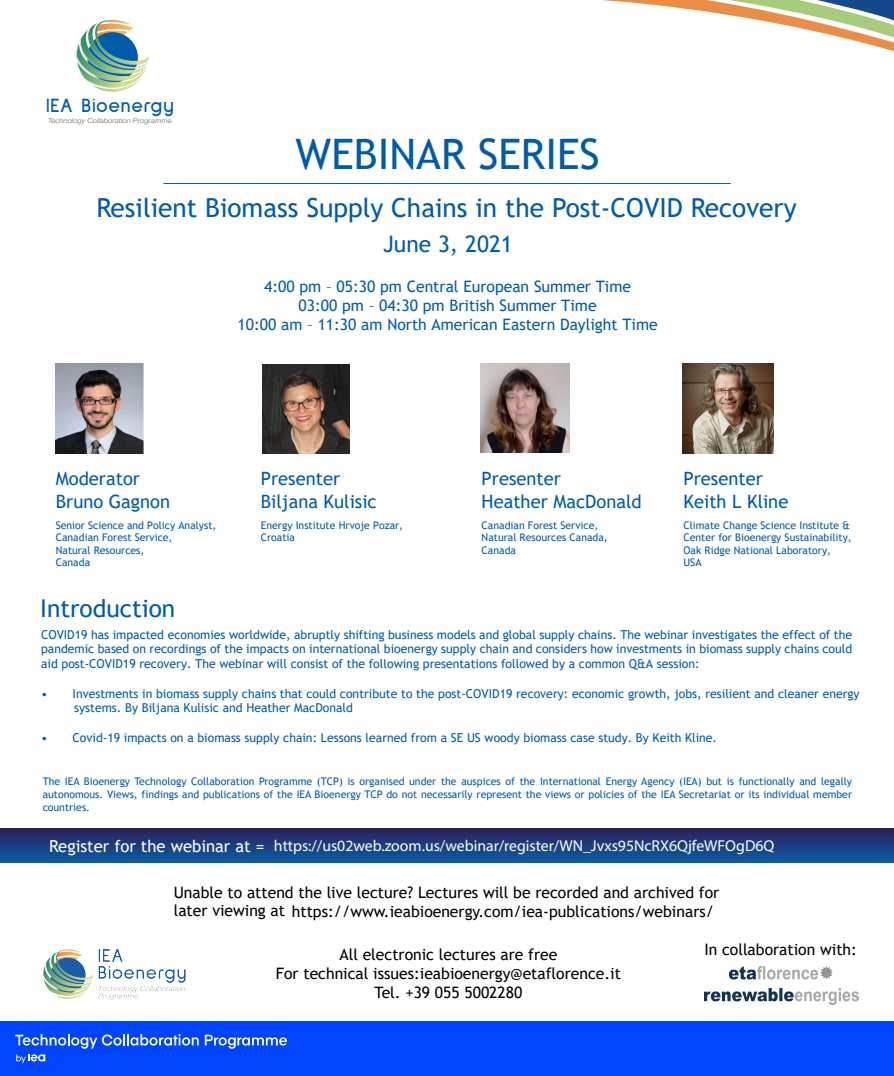
<style>
.page{position:relative;width:894px;height:1076px;background:#fff}
.page>*{position:absolute;margin:0;border:0;box-sizing:border-box;transform-origin:0 0}
.t1{font:42px "Trebuchet MS";color:#005baa}
.t2{font:26.25px "Trebuchet MS";color:#005baa}
.t3{font:24.5px "Trebuchet MS";color:#005baa}
.t4{font:22.75px "Trebuchet MS";color:#005baa}
.t5{font:700 19.95px "Sulphur Point";letter-spacing:.04em;color:#005baa}
.t6{font:18.38px/22.1px "Trebuchet MS";color:#005baa}
.t7{font:16.62px "Trebuchet MS";color:#fff}
.t8{font:15.75px/18.9px "Trebuchet MS";color:#000}
.t9{font:15.75px/18.9px "Trebuchet MS";color:#005baa;text-align:center}
.t10{font:15.75px "Myriad Pro";color:#fff}
.t11{font:12.25px/14.7px "Trebuchet MS";color:#005baa;text-align:justify}
.t12{font:10.5px/12.6px "Trebuchet MS";color:#005baa}
.t13{font:italic 300 6.91px "Helvetica Neue";letter-spacing:.005em;color:#676767;scale:1.1 1}
</style>
<div class="page">
<img style="left:77px;top:20px;width:72px;height:72px">
<svg style="left:602px;top:0;width:291px;height:51px"></svg>
<div style="left:0;top:828px;width:893px;height:34px;background:linear-gradient(to bottom,#2b2058,#0d58a1)"></div>
<div style="left:0;top:1021px;width:893px;height:54px;background:#04f"></div>
<img style="left:39px;top:949px;width:155px;height:73px">
<div style="left:2px;top:1022px;width:319px;height:53px;background:#04f"></div>
<svg style="left:15px;top:1034px;width:184px;height:14px"></svg>
<svg style="left:205px;top:1034px;width:82px;height:14px"></svg>
<svg style="left:16px;top:1054px;width:29px;height:9px"></svg>
<img style="left:704px;top:966px;width:154px;height:38px">
<hr style="left:163px;top:183px;width:567px;height:1px;background:#005baa">
<img style="left:56px;top:363px;width:88px;height:91px">
<img style="left:262px;top:364px;width:87px;height:90px">
<img style="left:682px;top:364px;width:91px;height:89px">
<img style="left:481px;top:364px;width:88px;height:89px">
<h3 class="t5" style="left:46px;top:94px;width:129px">IEA Bioenergy</h3>
<p class="t13" style="left:48px;top:117px;width:114px">Technology Collaboration Programme</p>
<h1 class="t1" style="left:295px;top:127px;width:305px">WEBINAR SERIES</h1>
<h2 class="t2" style="left:96px;top:191px;width:701px">Resilient Biomass Supply Chains in the Post-COVID Recovery</h2>
<h3 class="t4" style="left:383px;top:229px;width:131px">June 3, 2021</h3>
<p class="t9" style="left:237px;top:276px;width:421px">4:00 pm – 05:30 pm Central European Summer Time<br>03:00 pm – 04:30 pm British Summer Time<br>10:00 am – 11:30 am North American Eastern Daylight Time</p>
<h3 class="t6" style="left:56px;top:468px;width:116px">Moderator<br>Bruno Gagnon</h3>
<h3 class="t6" style="left:261px;top:468px;width:117px">Presenter<br>Biljana Kulisic</h3>
<p class="t12" style="left:56px;top:518px;width:162px">Senior Science and Policy Analyst,<br>Canadian Forest Service,<br>Natural Resources,<br>Canada</p>
<p class="t12" style="left:261px;top:518px;width:144px">Energy Institute Hrvoje Pozar,<br>Croatia</p>
<h3 class="t6" style="left:481px;top:468px;width:161px">Presenter<br>Heather MacDonald</h3>
<p class="t12" style="left:481px;top:518px;width:128px">Canadian Forest Service,<br>Natural Resources Canada,<br>Canada</p>
<h3 class="t6" style="left:683px;top:468px;width:106px">Presenter<br>Keith L Kline</h3>
<p class="t12" style="left:683px;top:518px;width:170px">Climate Change Science Institute &amp;<br>Center for Bioenergy Sustainability,<br>Oak Ridge National Laboratory,<br>USA</p>
<h3 class="t3" style="left:40px;top:593px;width:136px">Introduction</h3>
<p class="t11" style="left:41px;top:627px;width:812px">COVID19 has impacted economies worldwide, abruptly shifting business models and global supply chains. The webinar investigates the effect of the pandemic based on recordings of the impacts on international bioenergy supply chain and considers how investments in biomass supply chains could aid post-COVID19 recovery. The webinar will consist of the following presentations followed by a common Q&amp;A session:</p>
<p class="t11" style="left:74px;top:685px;width:786px;text-indent:-33px">• Investments in biomass supply chains that could contribute to the post-COVID19 recovery: economic growth, jobs, resilient and cleaner energy systems. By Biljana Kulisic and Heather MacDonald</p>
<p class="t11" style="left:41px;top:729px;width:677px">• Covid-19 impacts on a biomass supply chain: Lessons learned from a SE US woody biomass case study. By Keith Kline.</p>
<p class="t12" style="left:43px;top:775px;width:810px;text-align:justify">The IEA Bioenergy Technology Collaboration Programme (TCP) is organised under the auspices of the International Energy Agency (IEA) but is functionally and legally autonomous. Views, findings and publications of the IEA Bioenergy TCP do not necessarily represent the views or policies of the IEA Secretariat or its individual member countries.</p>
<h3 class="t7" style="left:49px;top:835px;width:217px">Register for the webinar at =</h3>
<p class="t8" style="left:174px;top:882px;width:547px;line-height:19.5px">Unable to attend the live lecture? Lectures will be recorded and archived for later viewing at https://www.ieabioenergy.com/iea-publications/webinars/</p>
<p class="t8" style="left:276px;top:944px;width:346px;text-align:center">All electronic lectures are free<br>For technical issues:ieabioenergy@etaflorence.it<br>Tel. +39 055 5002280</p>
<p class="t8" style="left:704px;top:939px;width:154px">In collaboration with:</p>
<p class="t10" style="left:274px;top:836px;width:502px">https://us02web.zoom.us/webinar/register/WN_Jvxs95NcRX6QjfeWFOgD6Q</p>
</div>
